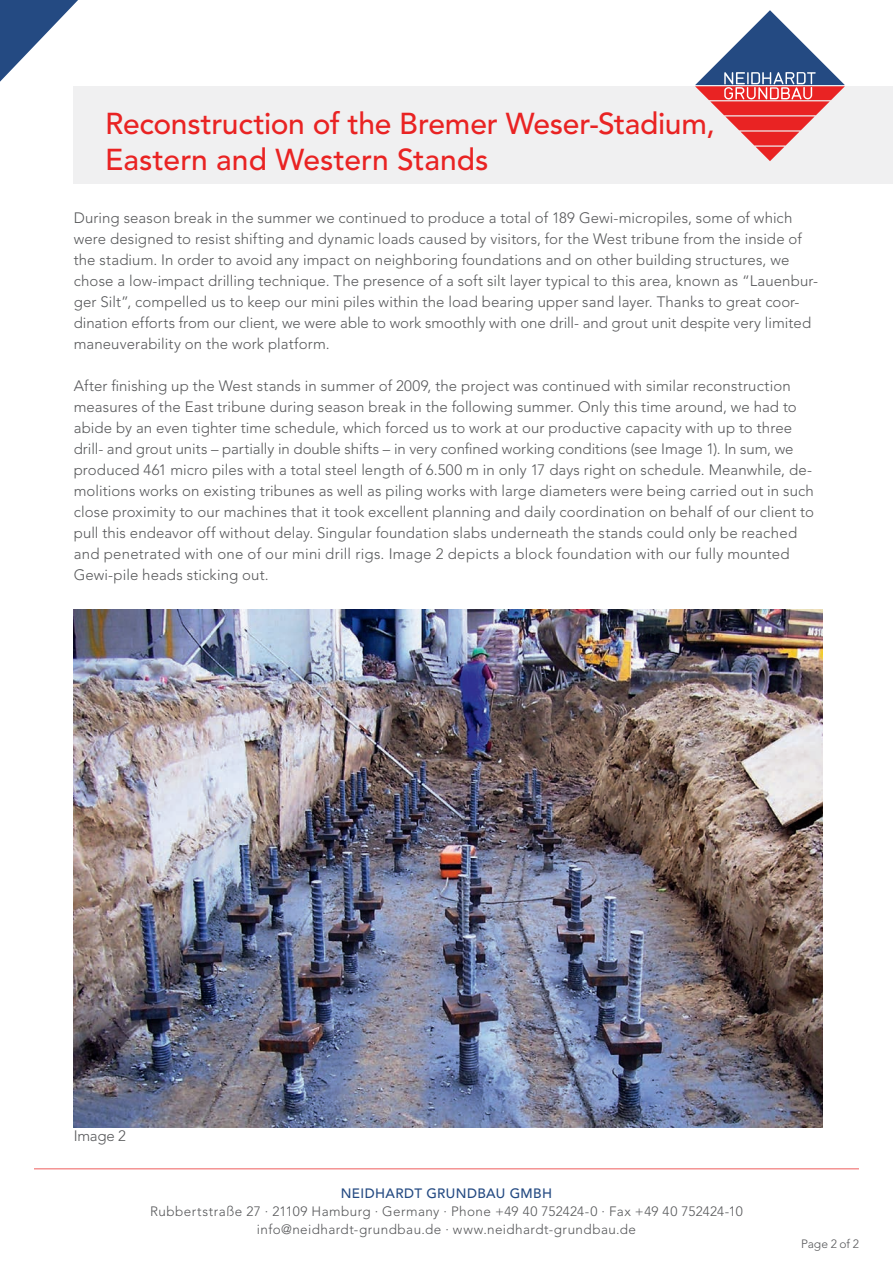
<style>
.page{position:relative;width:893px;height:1263px;background:#fff}
.page>*{position:absolute;margin:0;border:0;box-sizing:border-box;transform-origin:0 0}
.t1{font:500 30px "Avenir";letter-spacing:-.01em;color:#e92323}
.t2{font:300 15px/21px "Avenir";letter-spacing:.005em;color:#57585a}
.t3{font:300 13.5px "Avenir";letter-spacing:.03em;color:#57585a}
.t4{font:500 13.5px "Avenir";letter-spacing:.03em;color:#244a82}
.t5{font:300 12px "Avenir";letter-spacing:-.01em;color:#57585a}
</style>
<div class="page">
<div style="left:74px;top:86px;width:819px;height:98px;background:#eeeeef"></div>
<hr style="left:34px;top:1168px;width:825px;height:1px;background:#e92323">
<svg style="left:0;top:0;width:78px;height:82px"></svg>
<svg style="left:695px;top:10px;width:150px;height:151px"></svg>
<img style="left:74px;top:609px;width:748px;height:518px">
<p class="t1" style="left:105px;top:106px;width:611px">Reconstruction of the Bremer Weser-Stadium,</p>
<p class="t1" style="left:105px;top:142px;width:385px">Eastern and Western Stands</p>
<p class="t2" style="left:74px;top:207px;width:746px">During season break in the summer we continued to produce a total of 189 Gewi-micropiles, some of which were designed to resist shifting and dynamic loads caused by visitors, for the West tribune from the inside of the stadium. In order to avoid any impact on neighboring foundations and on other building structures, we chose a low-impact drilling technique. The presence of a soft silt layer typical to this area, known as “Lauenbur&shy;ger Silt”, compelled us to keep our mini piles within the load bearing upper sand layer. Thanks to great coor&shy;dination efforts from our client, we were able to work smoothly with one drill- and grout unit despite very limited maneuverability on the work platform.</p>
<p class="t2" style="left:74px;top:375px;width:742px">After finishing up the West stands in summer of 2009, the project was continued with similar reconstruction measures of the East tribune during season break in the following summer. Only this time around, we had to abide by an even tighter time schedule, which forced us to work at our productive capacity with up to three drill- and grout units – partially in double shifts – in very confined working conditions (see Image 1). In sum, we produced 461 micro piles with a total steel length of 6.500 m in only 17 days right on schedule. Meanwhile, de&shy;molitions works on existing tribunes as well as piling works with large diameters were being carried out in such close proximity to our machines that it took excellent planning and daily coordination on behalf of our client to pull this endeavor off without delay. Singular foundation slabs underneath the stands could only be reached and penetrated with one of our mini drill rigs. Image 2 depicts a block foundation with our fully mounted Gewi-pile heads sticking out.</p>
<p class="t2" style="left:74px;top:1126px;width:54px">Image 2</p>
<p class="t4" style="left:341px;top:1185px;width:213px">NEIDHARDT GRUNDBAU GMBH</p>
<p class="t3" style="left:150px;top:1203px;width:594px">Rubbertstraße 27 · 21109 Hamburg · Germany · Phone +49 40 752424-0 · Fax +49 40 752424-10</p>
<p class="t3" style="left:257px;top:1221px;width:381px">info@neidhardt-grundbau.de · www.neidhardt-grundbau.de</p>
<p class="t5" style="left:801px;top:1237px;width:59px">Page 2 of 2</p>
</div>
